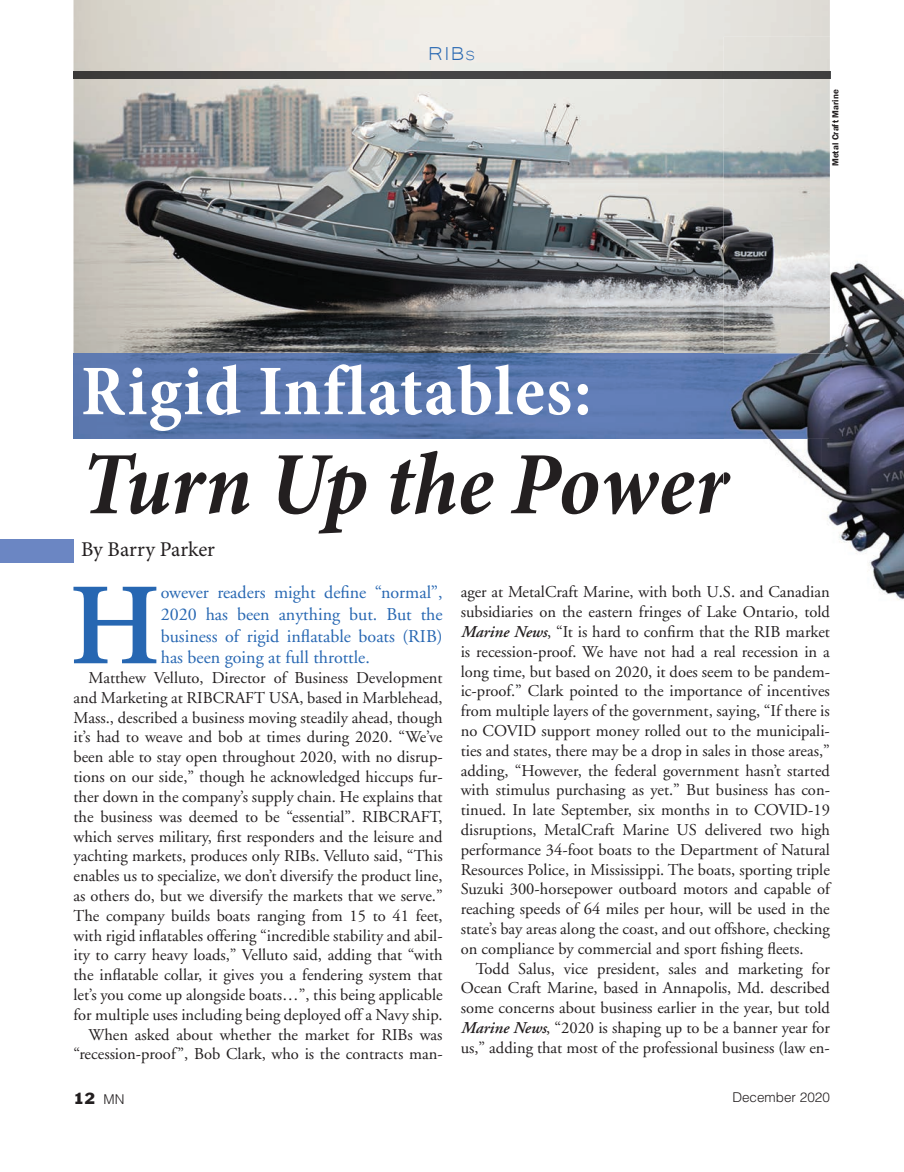
<style>
.page{position:relative;width:904px;height:1172px;background:#fff}
.page>*{position:absolute;margin:0;border:0;box-sizing:border-box;transform-origin:0 0}
.t1{font:600 117.75px "Minion Pro";color:#2767b2}
.t2{font:italic 700 condensed 90px "Minion Pro";color:#231f20}
.t3{font:700 condensed 72px "Minion Pro";letter-spacing:.02em;color:#fff}
.t4{font:24.3px "Microsoft Yi Baiti";color:#2767b2;scale:1.11 1}
.t5{font:21px "Minion Pro";letter-spacing:-.005em;color:#231f20}
.t6{font:18px/21.6px "Adobe Garamond";color:#2767b2;text-align:justify}
.t7{font:16.5px/19.8px "Adobe Garamond";color:#231f20;text-align:right}
.t8{font:15px "Franklin Gothic";color:#231f20}
.t9{font:300 13.5px "Helvetica";color:#231f20}
.t10{font:600 9px "Franklin Gothic";letter-spacing:.01em;color:#231f20}
.s1{font-size:16.95px}
.s2{font-weight:600;font-style:italic}
.s3{font-family:"Helvetica";font-weight:300;font-size:13.5px}
</style>
<div class="page">
<img style="left:73px;top:0;width:757px;height:353px">
<img style="left:73px;top:71px;width:650px;height:8px">
<img style="left:73px;top:353px;width:650px;height:86px">
<div style="left:0;top:539px;width:73px;height:23px;background:#6b86c3"></div>
<img style="left:821px;top:261px;width:83px;height:339px">
<img style="left:769px;top:439px;width:52px;height:50px">
<img style="left:723px;top:37px;width:107px;height:402px">
<img style="left:821px;top:585px;width:9px;height:15px">
<svg style="left:723px;top:472px;width:8px;height:13px"></svg>
<p class="t4" style="left:428px;top:39px;width:44px">RIB<span class="s1">S</span></p>
<p class="t3" style="left:81px;top:342px;width:512px">Rigid Inflatables:</p>
<p class="t2" style="left:81px;top:422px;width:649px">Turn Up the Power</p>
<p class="t5" style="left:81px;top:535px;width:135px">By Barry Parker</p>
<p class="t10" style="left:830px;top:166px;width:78px;rotate:-90deg">Metal Craft Marine</p>
<p class="t1" style="left:69px;top:544px;width:93px">H</p>
<p class="t6" style="left:161px;top:583px;width:283px">owever readers might define “normal”, 2020 has been anything but. But the business of rigid inflatable boats (RIB) has been going at full throttle.</p>
<p class="t7" style="left:73px;top:669px;width:371px">Matthew Velluto, Director of Business Development and Marketing at RIBCRAFT USA, based in Marblehead, Mass., described a business moving steadily ahead, though it’s had to weave and bob at times during 2020. “We’ve been able to stay open throughout 2020, with no disrup&shy;tions on our side,” though he acknowledged hiccups fur&shy;ther down in the company’s supply chain. He explains that the business was deemed to be “essential”. RIBCRAFT, which serves military, first responders and the leisure and yachting markets, produces only RIBs. Velluto said, “This enables us to specialize, we don’t diversify the product line, as others do, but we diversify the markets that we serve.” The company builds boats ranging from 15 to 41 feet, with rigid inflatables offering “incredible stability and abil&shy;ity to carry heavy loads,” Velluto said, adding that “with the inflatable collar, it gives you a fendering system that let’s you come up alongside boats…”, this being applicable for multiple uses including being deployed off a Navy ship.<br>When asked about whether the market for RIBs was “recession-proof”, Bob Clark, who is the contracts man-</p>
<p class="t7" style="left:461px;top:584px;width:371px">ager at MetalCraft Marine, with both U.S. and Canadian</p>
<p class="t7" style="left:461px;top:603px;width:371px">subsidiaries on the eastern fringes of La e Ontario, told</p>
<p class="t7" style="left:461px;top:623px;width:371px"><span class="s2">Marine News</span>, “It is hard to confirm that the RIB market</p>
<p class="t7" style="left:461px;top:643px;width:371px">is recession-proof. We have not had a real recession in a</p>
<p class="t7" style="left:461px;top:663px;width:371px">long time, but based on 2020, it does seem to be pandem-</p>
<p class="t7" style="left:461px;top:683px;width:371px">ic-proof.” Clark pointed to the importance of incentives</p>
<p class="t7" style="left:461px;top:702px;width:371px">from multiple layers of the government, saying, “If there is</p>
<p class="t7" style="left:461px;top:722px;width:371px">no COVID support money rolled out to the municipali-</p>
<p class="t7" style="left:461px;top:742px;width:371px">ties and states, there may be a drop in sales in those areas,”</p>
<p class="t7" style="left:461px;top:762px;width:371px">adding, “However, the federal government hasn’t started</p>
<p class="t7" style="left:461px;top:782px;width:371px">with stimulus purchasing as yet.” But business has con-</p>
<p class="t7" style="left:461px;top:801px;width:371px">tinued. In late September, six months in to COVID-19</p>
<p class="t7" style="left:461px;top:821px;width:371px">disruptions, MetalCraft Marine US delivered two high</p>
<p class="t7" style="left:461px;top:841px;width:371px">performance 34-foot boats to the Department of Natural</p>
<p class="t7" style="left:461px;top:861px;width:371px">Resources Police, in Mississippi. The boats, sporting triple</p>
<p class="t7" style="left:461px;top:881px;width:371px">Suzuki 300-horsepower outboard motors and capable of</p>
<p class="t7" style="left:461px;top:900px;width:371px">reaching speeds of 64 miles per hour, will be used in the</p>
<p class="t7" style="left:461px;top:920px;width:371px">state’s bay areas along the coast, and out offshore, checking</p>
<p class="t7" style="left:461px;top:940px;width:344px">on compliance by commercial and sport fishing fleets.</p>
<p class="t7" style="left:476px;top:960px;width:356px">Todd Salus, vice president, sales and marketing for</p>
<p class="t7" style="left:461px;top:980px;width:371px">Ocean Craft Marine, based in Annapolis, Md. described</p>
<p class="t7" style="left:461px;top:999px;width:371px">some concerns about business earlier in the year, but told</p>
<p class="t7" style="left:461px;top:1019px;width:371px"><span class="s2">Marine News</span>, “2020 is shaping up to be a banner year for</p>
<p class="t7" style="left:461px;top:1039px;width:371px">us,” adding that most of the professional business (law en-</p>
<p class="t7" style="left:722px;top:603px;width:9px">k</p>
<p class="t8" style="left:73px;top:1088px;width:52px">12 <span class="s3">MN</span></p>
<p class="t9" style="left:732px;top:1089px;width:99px">December 2020</p>
</div>
